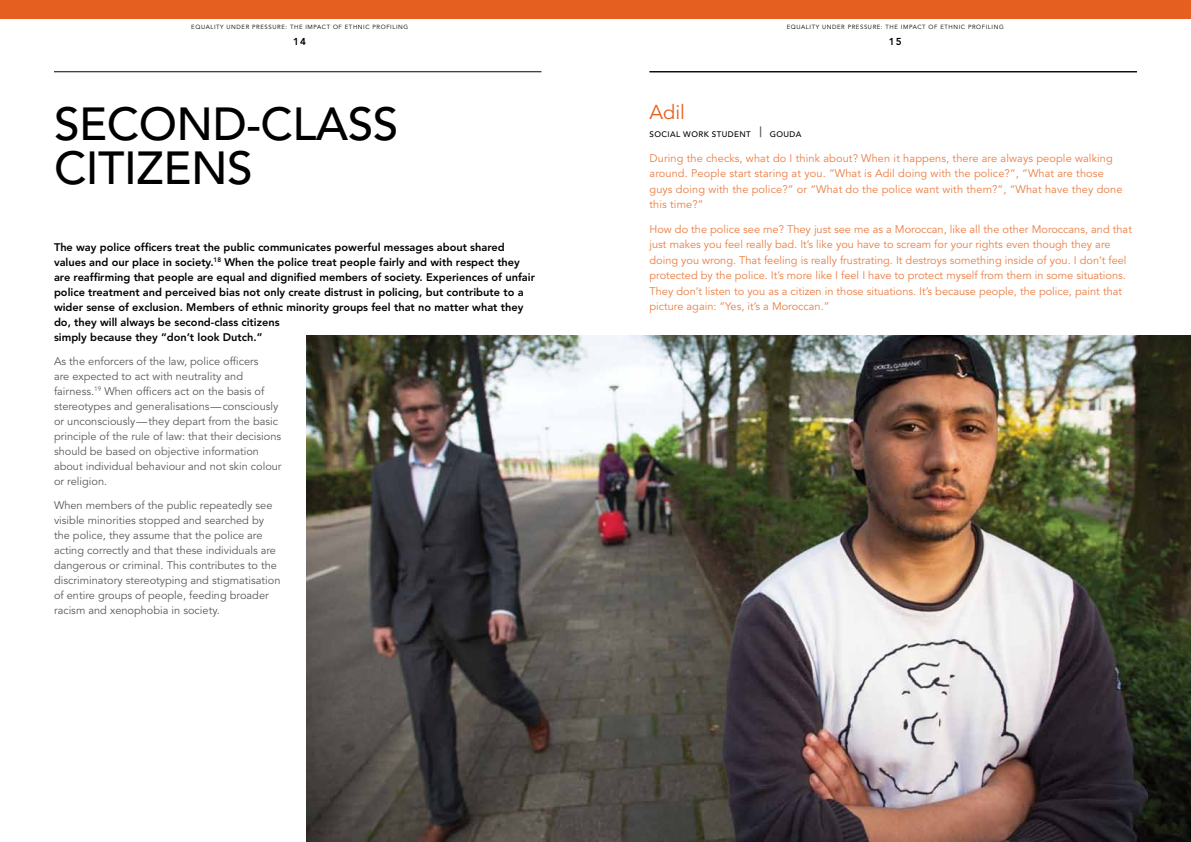
<style>
.page{position:relative;width:1191px;height:842px;background:#fff}
.page>*{position:absolute;margin:0;border:0;box-sizing:border-box;transform-origin:0 0}
.t1{font:500 46px/44px "Avenir";letter-spacing:-.01em;color:#000}
.t2{font:20px "Avenir";color:#e56020}
.t3{font:11px/15.5px "Avenir";color:#ea7d42}
.t4{font:11px/15px "Avenir";color:#58595b}
.t5{font:800 11px/15px "Avenir";color:#000}
.t6{font:800 10px "Avenir";color:#000}
.t7{font:500 8px "Avenir";letter-spacing:.05em;color:#000}
.t8{font:6px "Avenir";letter-spacing:.1em;color:#000}
.s1{font-size:14px;color:#58595b}
</style>
<div class="page">
<hr style="left:54px;top:72px;width:487px;height:1px;background:#000">
<hr style="left:649px;top:72px;width:488px;height:1px;background:#000">
<img style="left:307px;top:336px;width:884px;height:506px">
<div style="left:0;top:0;width:1191px;height:19px;background:#e56020"></div>
<p class="t8" style="left:191px;top:24px;width:27px">Equality</p>
<p class="t8" style="left:227px;top:24px;width:11px">unde</p>
<p class="t8" style="left:246px;top:24px;width:20px">r Press</p>
<p class="t8" style="left:272px;top:24px;width:27px">ure: The</p>
<p class="t8" style="left:305px;top:24px;width:8px">Impa</p>
<p class="t8" style="left:322px;top:24px;width:32px">ct of Ethni</p>
<p class="t8" style="left:365px;top:24px;width:44px">c Profi ling</p>
<p class="t6" style="left:293px;top:36px;width:14px">14</p>
<p class="t8" style="left:786px;top:24px;width:27px">Equality</p>
<p class="t8" style="left:822px;top:24px;width:11px">unde</p>
<p class="t8" style="left:841px;top:24px;width:20px">r Press</p>
<p class="t8" style="left:868px;top:24px;width:27px">ure: The</p>
<p class="t8" style="left:901px;top:24px;width:8px">Impa</p>
<p class="t8" style="left:917px;top:24px;width:32px">ct of Ethni</p>
<p class="t8" style="left:961px;top:24px;width:44px">c Profi ling</p>
<p class="t6" style="left:888px;top:36px;width:14px">15</p>
<h1 class="t1" style="left:54px;top:103px;width:346px">SECOND-CLASS<br>CITIZENS</h1>
<h2 class="t2" style="left:649px;top:101px;width:37px">Adil</h2>
<p class="t7" style="left:649px;top:130px;width:154px">SOCIAL WORK STUDENT <span class="s1">|</span> GOUDA</p>
<p class="t3" style="left:649px;top:151px;width:474px">During the checks, what do I think about? When it happens, there are always people walking around. People start staring at you. “What is Adil doing with the police?”, “What are those guys doing with the police?” or “What do the police want with them?”, “What have they done this time?”</p>
<p class="t3" style="left:649px;top:222px;width:484px">How do the police see me? They just see me as a Moroccan, like all the other Moroccans, and that just makes you feel really bad. It’s like you have to scream for your rights even though they are doing you wrong. That feeling is really frustrating. It destroys something inside of you. I don’t feel protected by the police. It’s more like I feel I have to protect myself from them in some situations.<br>They don’t listen to you as a citizen in those situations. It’s because people, the police, paint that picture again: “Yes, it’s a Moroccan.”</p>
<p class="t5" style="left:54px;top:239px;width:482px">The way police officers treat the public communicates powerful messages about shared values and our place in society.<sup>18</sup> When the police treat people fairly and with respect they are reaffirming that people are equal and dignified members of society. Experiences of unfair police treatment and perceived bias not only create distrust in policing, but contribute to a wider sense of exclusion. M embers of ethnic minority groups feel that no matter what they do, they will always be second-class citizens<br>simply because they “don’t look Dutch.”</p>
<p class="t4" style="left:54px;top:354px;width:229px">As the enforcers of the law, police officers<br>are expected to act with neutrality and fairness.<sup>19</sup> When officers act on the basis of stereotypes and generalisations—consciously or unconsciously—they depart from the basic principle of the rule of law: that their decisions should be based on objective information about individual behaviour and not skin colour or religion.</p>
<p class="t4" style="left:54px;top:498px;width:228px">When members of the public repeatedly see visible minorities stopped and searched by the police, they assume that the police are acting correctly and that these individuals are dangerous or criminal. This contributes to the discriminatory stereotyping and stigmatisation of entire groups of people, feeding broader racism and xenophobia in society.</p>
</div>
